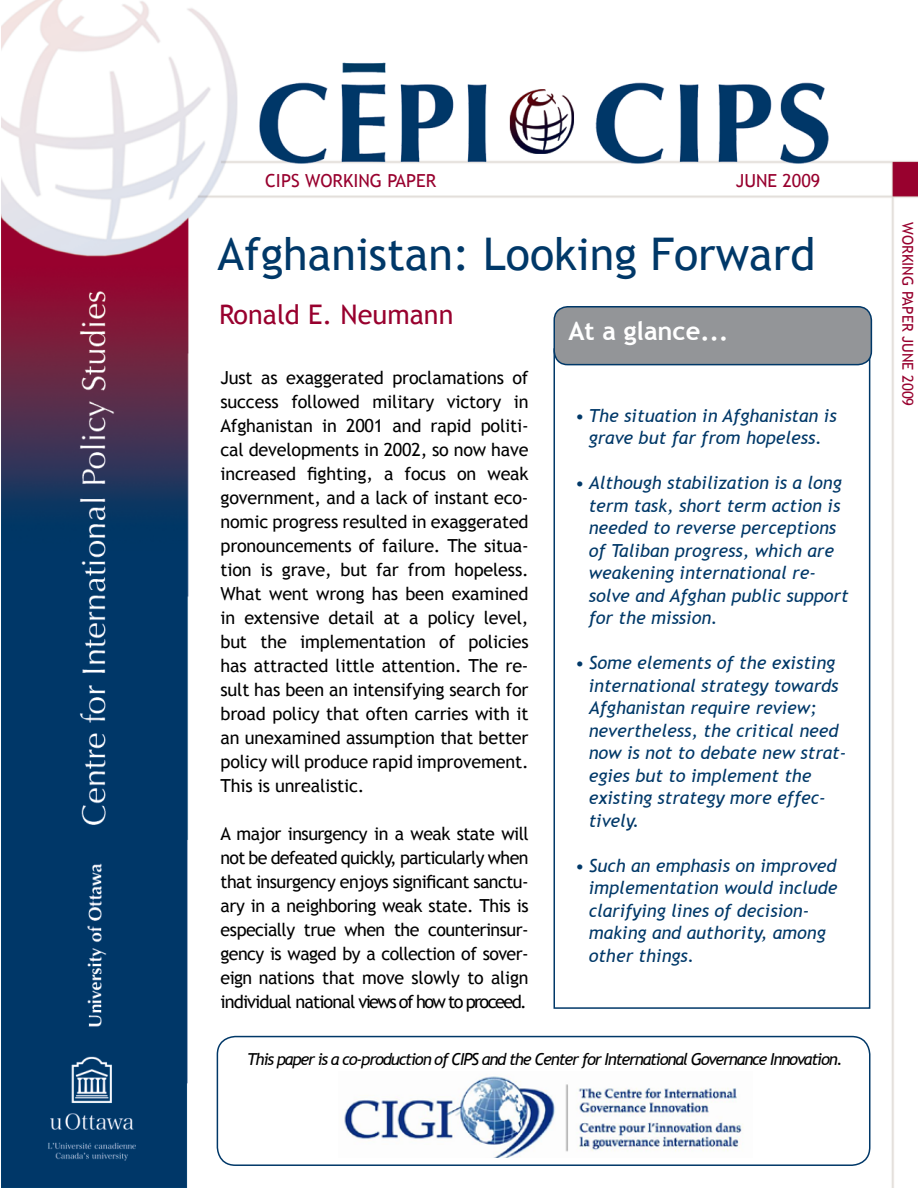
<style>
.page{position:relative;width:918px;height:1188px;background:#fff}
.page>*{position:absolute;margin:0;border:0;box-sizing:border-box;transform-origin:0 0}
.t1{font:45px "Trebuchet MS";color:#003868}
.t2{font:27px "Trebuchet MS";color:#98002e}
.t3{font:700 25.5px "Trebuchet MS";color:#fff}
.t4{font:18px/24px "Trebuchet MS";letter-spacing:-.01em;color:#000;text-align:justify}
.t5{font:italic 18px/22.5px "Trebuchet MS";color:#003868}
.t6{font:18px "Trebuchet MS";color:#98002e}
.t7{font:italic 16.5px "Trebuchet MS";letter-spacing:-.07em;color:#000}
.t8{font:15px "Trebuchet MS";color:#98002e}
</style>
<div class="page">
<img style="left:1px;top:0;width:917px;height:1187px">
<div style="left:243px;top:204px;width:622px;height:929px;background:#fff"></div>
<div style="left:232px;top:165px;width:628px;height:30px;background:#fff"></div>
<svg style="left:213px;top:234px;width:33px;height:48px"></svg>
<div style="left:554px;top:349px;width:316px;height:659px;background:#fff"></div>
<div style="left:554px;top:348px;width:316px;height:661px;border:2px solid #003868"></div>
<div style="left:554px;top:307px;width:317px;height:58px;background:#939598;border-radius:14px"></div>
<div style="left:554px;top:306px;width:318px;height:59px;border:2px solid #003868;border-radius:14px"></div>
<svg style="left:218px;top:301px;width:28px;height:28px"></svg>
<div style="left:217px;top:1037px;width:653px;height:128px;background:#fff;border-radius:18px"></div>
<div style="left:217px;top:1036px;width:653px;height:130px;border:2px solid #003868;border-radius:18px"></div>
<img style="left:344px;top:1076px;width:399px;height:82px">
<p class="t6" style="left:265px;top:170px;width:173px">CIPS WORKING PAPER</p>
<p class="t6" style="left:736px;top:170px;width:86px">JUNE 2009</p>
<h1 class="t1" style="left:218px;top:228px;width:599px">Afghanistan: Looking Forward</h1>
<h2 class="t2" style="left:219px;top:299px;width:236px">Ronald E. Neumann</h2>
<p class="t4" style="left:220px;top:366px;width:310px">Just as exaggerated proclamations of success followed military victory in Afghanistan in 2001 and rapid politi&shy;cal developments in 2002, so now have increased fighting, a focus on weak government, and a lack of instant eco&shy;nomic progress resulted in exaggerated pronouncements of failure. The situa&shy;tion is grave, but far from hopeless.<br>What went wrong has been examined in extensive detail at a policy level, but the implementation of policies has attracted little attention. The re&shy;sult has been an intensifying search for broad policy that often carries with it an unexamined assumption that better policy will produce rapid improvement.<br>This is unrealistic.</p>
<p class="t4" style="left:220px;top:822px;width:310px">A major insurgency in a weak state will not be defeated quickly, particularly when that insurgency enjoys significant sanctu&shy;ary in a neighboring weak state. This is especially true when the counterinsur&shy;gency is waged by a collection of sover&shy;eign nations that move slowly to align individual national views of how to proceed.</p>
<h3 class="t3" style="left:568px;top:315px;width:161px">At a glance...</h3>
<p class="t5" style="left:575px;top:404px;width:263px;text-align:center">• The situation in Afghanistan is grave but far from hopeless.</p>
<p class="t5" style="left:589px;top:472px;width:261px;text-indent:-14px">• Although stabilization is a long term task, short term action is needed to reverse perceptions of Taliban progress, which are weakening international re&shy;solve and Afghan public support for the mission.</p>
<p class="t5" style="left:589px;top:652px;width:259px;text-indent:-14px">• Some elements of the existing international strategy towards<br>Afghanistan require review; nevertheless, the critical need now is not to debate new strat&shy;egies but to implement the existing strategy more effec&shy;tively.</p>
<p class="t5" style="left:589px;top:854px;width:250px;text-indent:-14px">• Such an emphasis on improved implementation would include clarifying lines of decision&shy;making and authority, among other things.</p>
<p class="t7" style="left:247px;top:1050px;width:597px">This paper is a co-production of CIPS and the Center for International Governance Innovation.</p>
<p class="t8" style="left:917px;top:222px;width:186px;rotate:90deg">WORKING PAPER JUNE 2009</p>
</div>
